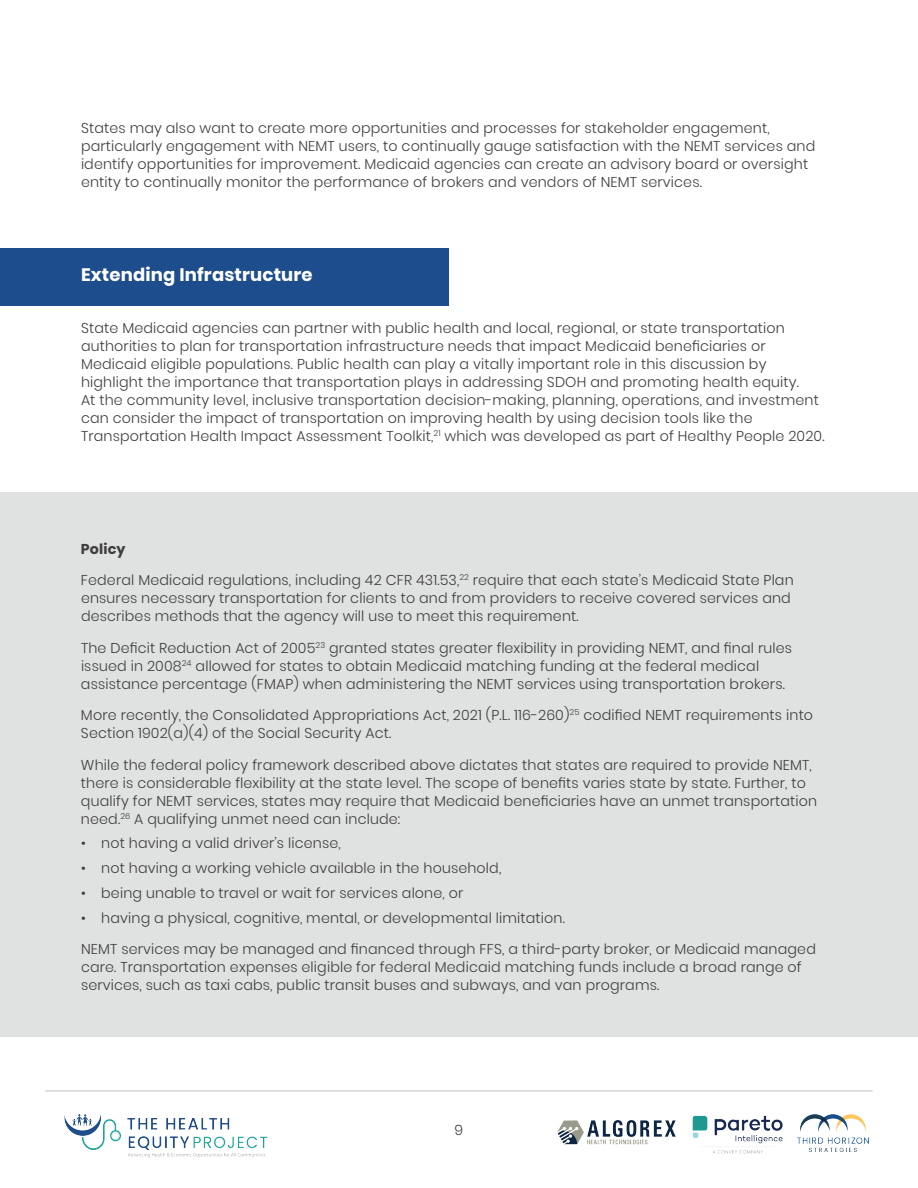
<style>
.page{position:relative;width:918px;height:1188px;background:#fff}
.page>*{position:absolute;margin:0;border:0;box-sizing:border-box;transform-origin:0 0}
.t1{font:700 18px "Poppins";letter-spacing:.01em;color:#fff}
.t2{font:300 14.25px/18px "Poppins";letter-spacing:.01em;color:#3e3e3f}
.t3{font:700 14.25px "Poppins";letter-spacing:.01em;color:#3e3e3f}
</style>
<div class="page">
<hr style="left:45px;top:1091px;width:828px;height:1px;background:#bfc0c1">
<img style="left:64px;top:1114px;width:204px;height:44px">
<img style="left:558px;top:1120px;width:118px;height:25px">
<img style="left:692px;top:1115px;width:91px;height:39px">
<img style="left:798px;top:1115px;width:70px;height:36px">
<div style="left:0;top:492px;width:918px;height:545px;background:#e0e1e1"></div>
<div style="left:0;top:249px;width:448px;height:57px;background:#1d4d8c"></div>
<p class="t2" style="left:81px;top:119px;width:736px">States may also want to create more opportunities and processes for stakeholder engagement, particularly engagement with NEMT users, to continually gauge satisfaction with the NEMT services and identify opportunities for improvement. Medicaid agencies can create an advisory board or oversight entity to continually monitor the performance of brokers and vendors of NEMT services.</p>
<p class="t1" style="left:81px;top:265px;width:233px">Extending Infrastructure</p>
<p class="t2" style="left:81px;top:319px;width:745px">State Medicaid agencies can partner with public health and local, regional, or state transportation authorities to plan for transportation infrastructure needs that impact Medicaid beneficiaries or Medicaid eligible populations. Public health can play a vitally important role in this discussion by highlight the importance that transportation plays in addressing SDOH and promoting health equity.<br>At the community level, inclusive transportation decision-making, planning, operations, and investment can consider the impact of transportation on improving health by using decision tools like the Transportation Health Impact Assessment Toolkit,<sup>21</sup> which was developed as part of Healthy People 2020.</p>
<p class="t3" style="left:81px;top:540px;width:46px">Policy</p>
<p class="t2" style="left:81px;top:571px;width:714px">Federal Medicaid regulations, including 42 CFR 431.53,<sup>22</sup> require that each state’s Medicaid State Plan ensures necessary transportation for clients to and from providers to receive covered services and describes methods that the agency will use to meet this requirement.</p>
<p class="t2" style="left:81px;top:639px;width:713px">The Deficit Reduction Act of 2005<sup>23</sup> granted states greater flexibility in providing NEMT, and final rules issued in 2008<sup>24</sup> allowed for states to obtain Medicaid matching funding at the federal medical assistance percentage (FMAP) when administering the NEMT services using transportation brokers.</p>
<p class="t2" style="left:81px;top:706px;width:734px">More recently, the Consolidated Appropriations Act, 2021 (P.L. 116-260)<sup>25</sup> codified NEMT requirements into<br>Section 1902(a)(4) of the Social Security Act.</p>
<p class="t2" style="left:81px;top:756px;width:738px">While the federal policy framework described above dictates that states are required to provide NEMT, there is considerable flexibility at the state level. The scope of benefits varies state by state. Further, to qualify for NEMT services, states may require that Medicaid beneficiaries have an unmet transportation need.<sup>26</sup> A qualifying unmet need can include:</p>
<p class="t2" style="left:81px;top:834px;width:261px">• not having a valid driver’s license,</p>
<p class="t2" style="left:81px;top:859px;width:422px">• not having a working vehicle available in the household,</p>
<p class="t2" style="left:81px;top:884px;width:384px">• being unable to travel or wait for services alone, or</p>
<p class="t2" style="left:81px;top:909px;width:485px">• having a physical, cognitive, mental, or developmental limitation.</p>
<p class="t2" style="left:81px;top:940px;width:736px">NEMT services may be managed and financed through FFS, a third-party broker, or Medicaid managed care. Transportation expenses eligible for federal Medicaid matching funds include a broad range of services, such as taxi cabs, public transit buses and subways, and van programs.</p>
<p class="t2" style="left:455px;top:1122px;width:10px">9</p>
</div>
